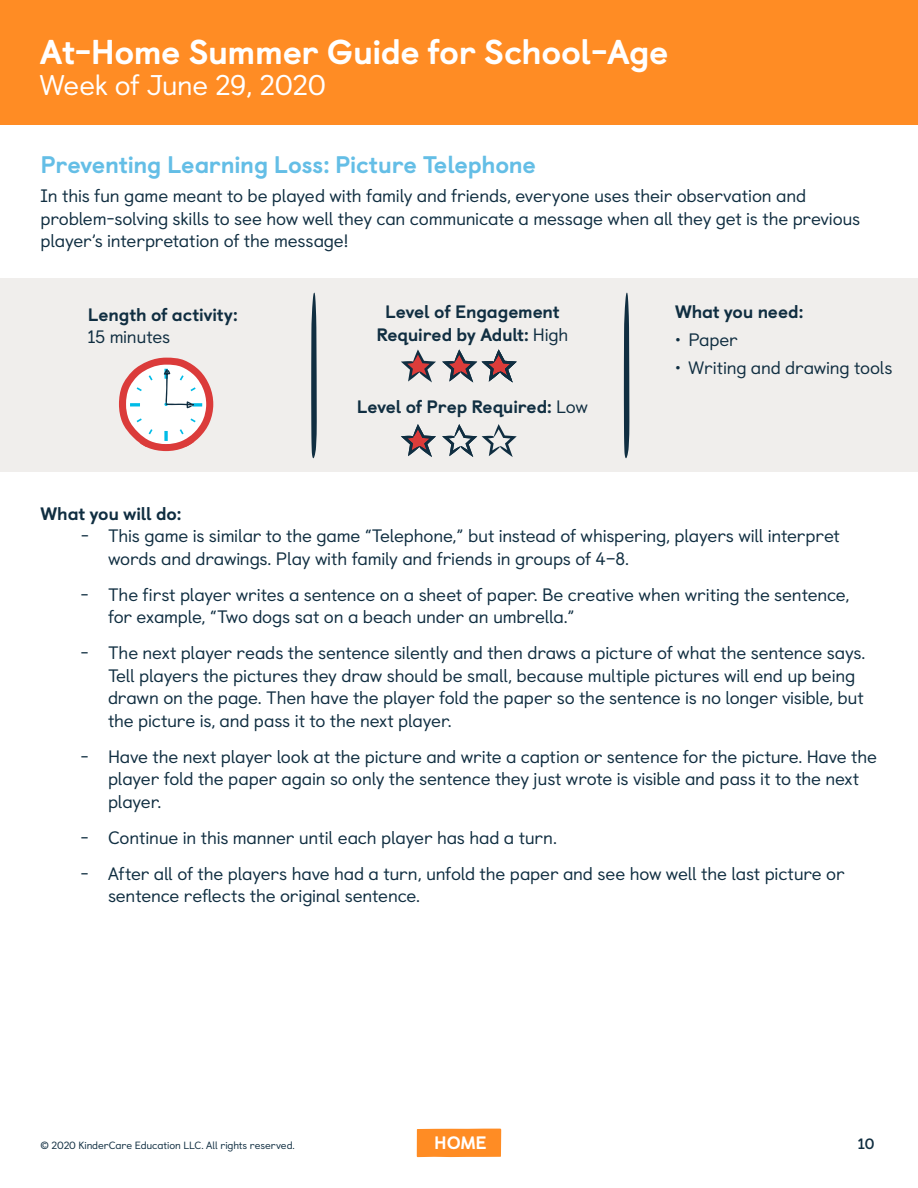
<style>
.page{position:relative;width:918px;height:1188px;background:#fff}
.page>*{position:absolute;margin:0;border:0;box-sizing:border-box;transform-origin:0 0}
.t1{font:800 34.5px "Castledown";letter-spacing:-.015em;color:#fff}
.t2{font:28.5px "Castledown";letter-spacing:-.015em;color:#fff}
.t3{font:800 24px "Castledown";letter-spacing:-.015em;color:#64bee6}
.t4{font:18px/22.5px "Castledown";letter-spacing:-.01em;color:#102e41}
.t5{font:800 18px/22.5px "Castledown";letter-spacing:-.01em;color:#102e41;text-align:center}
.t6{font:800 18px "Castledown";color:#fff}
.t7{font:700 15px "Castledown";color:#102e41}
.t8{font:10.5px "Castledown";letter-spacing:-.01em;color:#102e41}
.s1{font-weight:400}
</style>
<div class="page">
<div style="left:417px;top:1129px;width:84px;height:28px;background:#ff8c24"></div>
<div style="left:0;top:0;width:918px;height:125px;background:#ff8c24"></div>
<div style="left:1px;top:279px;width:917px;height:193px;background:#f0eeec"></div>
<svg style="left:311px;top:292px;width:6px;height:167px"></svg>
<svg style="left:624px;top:292px;width:5px;height:167px"></svg>
<svg style="left:401px;top:349px;width:35px;height:33px"></svg>
<svg style="left:401px;top:424px;width:35px;height:33px"></svg>
<svg style="left:442px;top:349px;width:75px;height:33px"></svg>
<svg style="left:442px;top:424px;width:75px;height:33px"></svg>
<svg style="left:119px;top:358px;width:94px;height:93px"></svg>
<h1 class="t1" style="left:40px;top:24px;width:630px">At-Home Summer Guide for School-Age</h1>
<h2 class="t2" style="left:40px;top:63px;width:288px">Week of June 29, 2020</h2>
<h3 class="t3" style="left:40px;top:145px;width:497px">Preventing Learning Loss: Picture Telephone</h3>
<p class="t4" style="left:40px;top:183px;width:821px">In this fun game meant to be played with family and friends, everyone uses their observation and problem-solving skills to see how well they can communicate a message when all they get is the previous player’s interpretation of the message!</p>
<p class="t5" style="left:88px;top:302px;width:152px">Length of activity:</p>
<p class="t4" style="left:88px;top:324px;width:84px">15 minutes</p>
<p class="t5" style="left:376px;top:299px;width:194px">Level of Engagement<br>Required by Adult: <span class="s1">High</span></p>
<p class="t5" style="left:357px;top:394px;width:233px">Level of Prep Required: <span class="s1">Low</span></p>
<p class="t5" style="left:675px;top:299px;width:130px">What you need:</p>
<p class="t4" style="left:675px;top:327px;width:64px">• Paper</p>
<p class="t4" style="left:675px;top:355px;width:219px">• Writing and drawing tools</p>
<p class="t5" style="left:40px;top:501px;width:142px">What you will do:</p>
<p class="t4" style="left:108px;top:523px;width:733px;text-indent:-27px">- This game is similar to the game “Telephone,” but instead of whispering, players will interpret words and drawings. Play with family and friends in groups of 4–8.</p>
<p class="t4" style="left:108px;top:582px;width:743px;text-indent:-27px">- The first player writes a sentence on a sheet of paper. Be creative when writing the sentence, for example, “Two dogs sat on a beach under an umbrella.”</p>
<p class="t4" style="left:108px;top:640px;width:759px;text-indent:-27px">- The next player reads the sentence silently and then draws a picture of what the sentence says.<br>Tell players the pictures they draw should be small, because multiple pictures will end up being drawn on the page. Then have the player fold the paper so the sentence is no longer visible, but the picture is, and pass it to the next player.</p>
<p class="t4" style="left:108px;top:744px;width:771px;text-indent:-27px">- Have the next player look at the picture and write a caption or sentence for the picture. Have the player fold the paper again so only the sentence they just wrote is visible and pass it to the next player.</p>
<p class="t4" style="left:81px;top:825px;width:477px">- Continue in this manner until each player has had a turn.</p>
<p class="t4" style="left:108px;top:861px;width:738px;text-indent:-27px">- After all of the players have had a turn, unfold the paper and see how well the last picture or sentence reflects the original sentence.</p>
<p class="t8" style="left:40px;top:1137px;width:256px">© 2020 KinderCare Education LLC. All rights reserved.</p>
<p class="t6" style="left:434px;top:1128px;width:54px">HOME</p>
<p class="t7" style="left:858px;top:1132px;width:18px">10</p>
</div>
